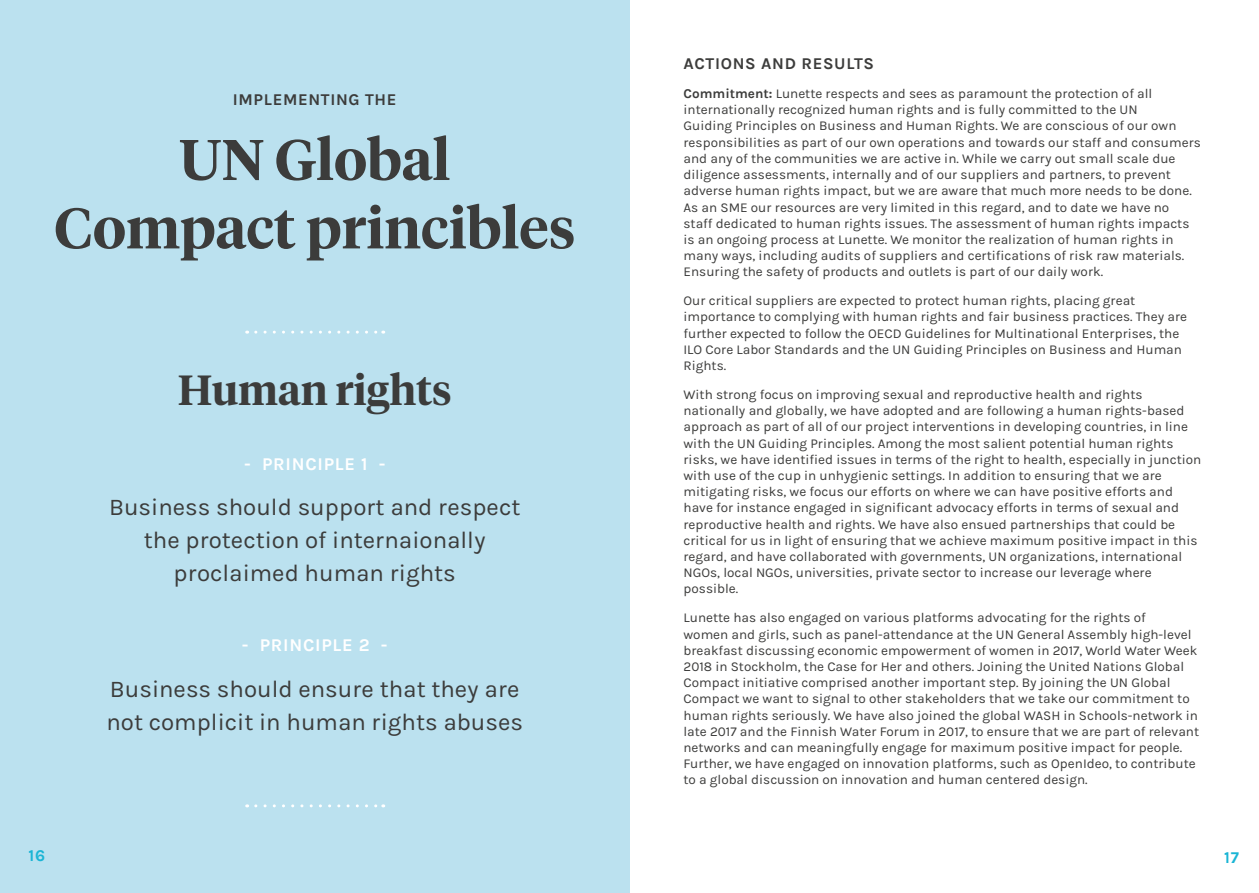
<style>
.page{position:relative;width:1259px;height:893px;background:#fff}
.page>*{position:absolute;margin:0;border:0;box-sizing:border-box;transform-origin:0 0}
.t1{font:600 57px/68.4px "Tiempos Headline";color:#3c3c3b;text-align:center}
.t2{font:600 42px "Tiempos Headline";color:#3c3c3b}
.t3{font:24px/33px "Karla";color:#3c3c3b;text-align:center}
.t4{font:700 18px "Karla";letter-spacing:.04em;color:#fff}
.t5{font:700 16.5px "Karla";letter-spacing:.04em;color:#3c3c3b}
.t6{font:700 16.5px "Karla";color:#1ab5d5}
.t7{font:13.5px/16.2px "Karla";color:#3c3c3b}
.s1{font-weight:700}
</style>
<div class="page">
<div style="left:0;top:0;width:629px;height:893px;background:#bbe1ef"></div>
<svg style="left:256px;top:331px;width:128px;height:3px"></svg>
<svg style="left:256px;top:804px;width:128px;height:3px"></svg>
<p class="t5" style="left:233px;top:90px;width:165px">IMPLEMENTING THE</p>
<h1 class="t1" style="left:54px;top:123px;width:523px">UN Global<br>Compact princibles</h1>
<h2 class="t2" style="left:178px;top:361px;width:275px">Human rights</h2>
<h3 class="t4" style="left:244px;top:453px;width:143px">- PRINCIPLE 1 -</h3>
<h3 class="t3" style="left:109px;top:491px;width:413px">Business should support and respect the protection of internaionally proclaimed human rights</h3>
<h3 class="t4" style="left:242px;top:634px;width:147px">- PRINCIPLE 2 -</h3>
<h3 class="t3" style="left:106px;top:672px;width:418px;text-align:left">Business should ensure that they are not complicit in human rights abuses</h3>
<p class="t5" style="left:683px;top:54px;width:192px">ACTIONS AND RESULTS</p>
<p class="t7" style="left:683px;top:86px;width:519px"><span class="s1">Commitment:</span> Lunette respects and sees as paramount the protection of all internationally recognized human rights and is fully committed to the UN<br>Guiding Principles on Business and Human Rights. We are conscious of our own responsibilities as part of our own operations and towards our staff and consumers and any of the communities we are active in. While we carry out small scale due diligence assessments, internally and of our suppliers and partners, to prevent adverse human rights impact, but we are aware that much more needs to be done.<br>As an SME our resources are very limited in this regard, and to date we have no staff dedicated to human rights issues. The assessment of human rights impacts is an ongoing process at Lunette. We monitor the realization of human rights in many ways, including audits of suppliers and certifications of risk raw materials.<br>Ensuring the safety of products and outlets is part of our daily work.</p>
<p class="t7" style="left:683px;top:293px;width:505px">Our critical suppliers are expected to protect human rights, placing great importance to complying with human rights and fair business practices. They are further expected to follow the OECD Guidelines for Multinational Enterprises, the ILO Core Labor Standards and the UN Guiding Principles on Business and Human Rights.</p>
<p class="t7" style="left:683px;top:387px;width:519px">With strong focus on improving sexual and reproductive health and rights nationally and globally, we have adopted and are following a human rights-based approach as part of all of our project interventions in developing countries, in line with the UN Guiding Principles. Among the most salient potential human rights risks, we have identified issues in terms of the right to health, especially in junction with use of the cup in unhygienic settings. In addition to ensuring that we are mitigating risks, we focus our efforts on where we can have positive efforts and have for instance engaged in significant advocacy efforts in terms of sexual and reproductive health and rights. We have also ensued partnerships that could be critical for us in light of ensuring that we achieve maximum positive impact in this regard, and have collaborated with governments, UN organizations, international NGOs, local NGOs, universities, private sector to increase our leverage where possible.</p>
<p class="t7" style="left:683px;top:610px;width:517px">Lunette has also engaged on various platforms advocating for the rights of<br>women and girls, such as panel-attendance at the UN General Assembly high-level breakfast discussing economic empowerment of women in 2017, World Water Week 2018 in Stockholm, the Case for Her and others. Joining the United Nations Global Compact initiative comprised another important step. By joining the UN Global Compact we want to signal to other stakeholders that we take our commitment to human rights seriously. We have also joined the global WASH in Schools-network in late 2017 and the Finnish Water Forum in 2017, to ensure that we are part of relevant networks and can meaningfully engage for maximum positive impact for people.<br>Further, we have engaged on innovation platforms, such as OpenIdeo, to contribute to a global discussion on innovation and human centered design.</p>
<p class="t6" style="left:28px;top:846px;width:18px">16</p>
<p class="t6" style="left:1224px;top:847px;width:16px">17</p>
</div>
